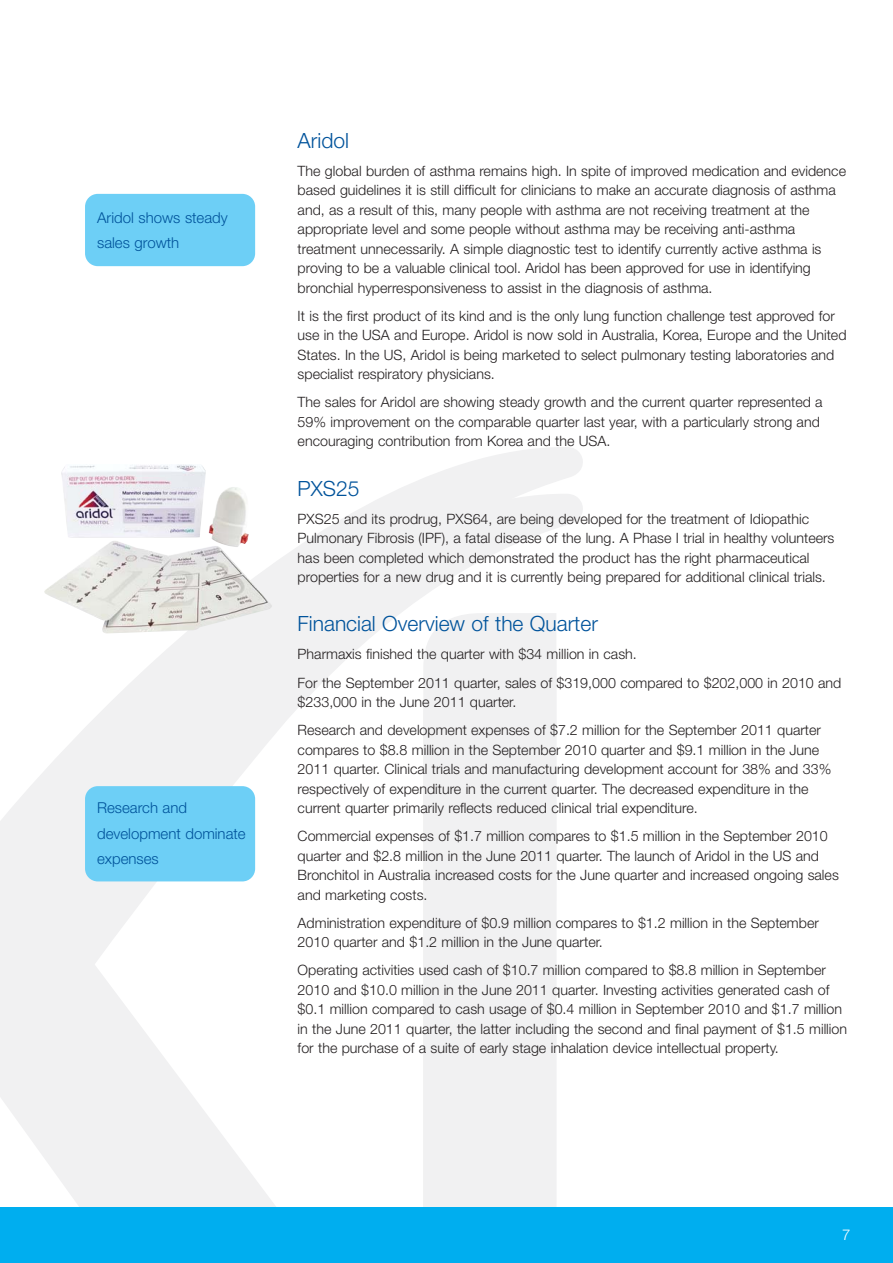
<style>
.page{position:relative;width:893px;height:1263px;background:#fff}
.page>*{position:absolute;margin:0;border:0;box-sizing:border-box;transform-origin:0 0}
.t1{font:300 21px "Helvetica Neue";color:#00539b}
.t2{font:300 15px/25.5px "Helvetica Neue";color:#00539b}
.t3{font:300 15px "Helvetica Neue";color:#fff}
.t4{font:300 14.25px/19.5px "Helvetica Neue";color:#231f20}
</style>
<div class="page">
<svg style="left:389px;top:447px;width:194px;height:47px;fill:#f1f1f2"></svg>
<svg style="left:0;top:494px;width:583px;height:714px;fill:#f1f1f2"></svg>
<div style="left:0;top:1208px;width:893px;height:55px;background:#00aeef"></div>
<div style="left:85px;top:194px;width:170px;height:72px;background:#6dcff6;border-radius:13px"></div>
<div style="left:85px;top:786px;width:170px;height:95px;background:#6dcff6;border-radius:13px"></div>
<img style="left:44px;top:464px;width:228px;height:169px">
<p class="t2" style="left:97px;top:206px;width:132px">Aridol shows steady sales growth</p>
<p class="t2" style="left:97px;top:797px;width:150px">Research and development dominate expenses</p>
<h1 class="t1" style="left:298px;top:133px;width:53px">Aridol</h1>
<p class="t4" style="left:298px;top:162px;width:550px">The global burden of asthma remains high. In spite of improved medication and evidence based guidelines it is still difficult for clinicians to make an accurate diagnosis of asthma and, as a result of this, many people with asthma are not receiving treatment at the appropriate level and some people without asthma may be receiving anti-asthma treatment unnecessarily. A simple diagnostic test to identify currently active asthma is proving to be a valuable clinical tool. Aridol has been approved for use in identifying bronchial hyperresponsiveness to assist in the diagnosis of asthma.</p>
<p class="t4" style="left:298px;top:307px;width:550px">It is the first product of its kind and is the only lung function challenge test approved for use in the USA and Europe. Aridol is now sold in Australia, Korea, Europe and the United States. In the US, Aridol is being marketed to select pulmonary testing laboratories and specialist respiratory physicians.</p>
<p class="t4" style="left:298px;top:394px;width:526px">The sales for Aridol are showing steady growth and the current quarter represented a<br>59% improvement on the comparable quarter last year, with a particularly strong and encouraging contribution from Korea and the USA.</p>
<h1 class="t1" style="left:298px;top:481px;width:63px">PXS25</h1>
<p class="t4" style="left:298px;top:510px;width:538px">PXS25 and its prodrug, PXS64, are being developed for the treatment of Idiopathic Pulmonary Fibrosis (IPF), a fatal disease of the lung. A Phase I trial in healthy volunteers has been completed which demonstrated the product has the right pharmaceutical properties for a new drug and it is currently being prepared for additional clinical trials.</p>
<h1 class="t1" style="left:298px;top:616px;width:302px">Financial Overview of the Quarter</h1>
<p class="t4" style="left:298px;top:642px;width:545px;line-height:28px">Pharmaxis finished the quarter with $34 million in cash.<br>For the September 2011 quarter, sales of $319,000 compared to $202,000 in 2010 and</p>
<p class="t4" style="left:298px;top:689px;width:525px;line-height:28px">$233,000 in the June 2011 quarter.<br>Research and development expenses of $7.2 million for the September 2011 quarter</p>
<p class="t4" style="left:298px;top:741px;width:535px">compares to $8.8 million in the September 2010 quarter and $9.1 million in the June 2011 quarter. Clinical trials and manufacturing development account for 38% and 33% respectively of expenditure in the current quarter. The decreased expenditure in the current quarter primarily reflects reduced clinical trial expenditure.</p>
<p class="t4" style="left:298px;top:827px;width:543px">Commercial expenses of $1.7 million compares to $1.5 million in the September 2010 quarter and $2.8 million in the June 2011 quarter. The launch of Aridol in the US and Bronchitol in Australia increased costs for the June quarter and increased ongoing sales and marketing costs.</p>
<p class="t4" style="left:298px;top:914px;width:523px">Administration expenditure of $0.9 million compares to $1.2 million in the September<br>2010 quarter and $1.2 million in the June quarter.</p>
<p class="t4" style="left:298px;top:961px;width:551px">Operating activities used cash of $10.7 million compared to $8.8 million in September 2010 and $10.0 million in the June 2011 quarter. Investing activities generated cash of $0.1 million compared to cash usage of $0.4 million in September 2010 and $1.7 million in the June 2011 quarter, the latter including the second and final payment of $1.5 million for the purchase of a suite of early stage inhalation device intellectual property.</p>
<p class="t3" style="left:842px;top:1229px;width:10px">7</p>
</div>
